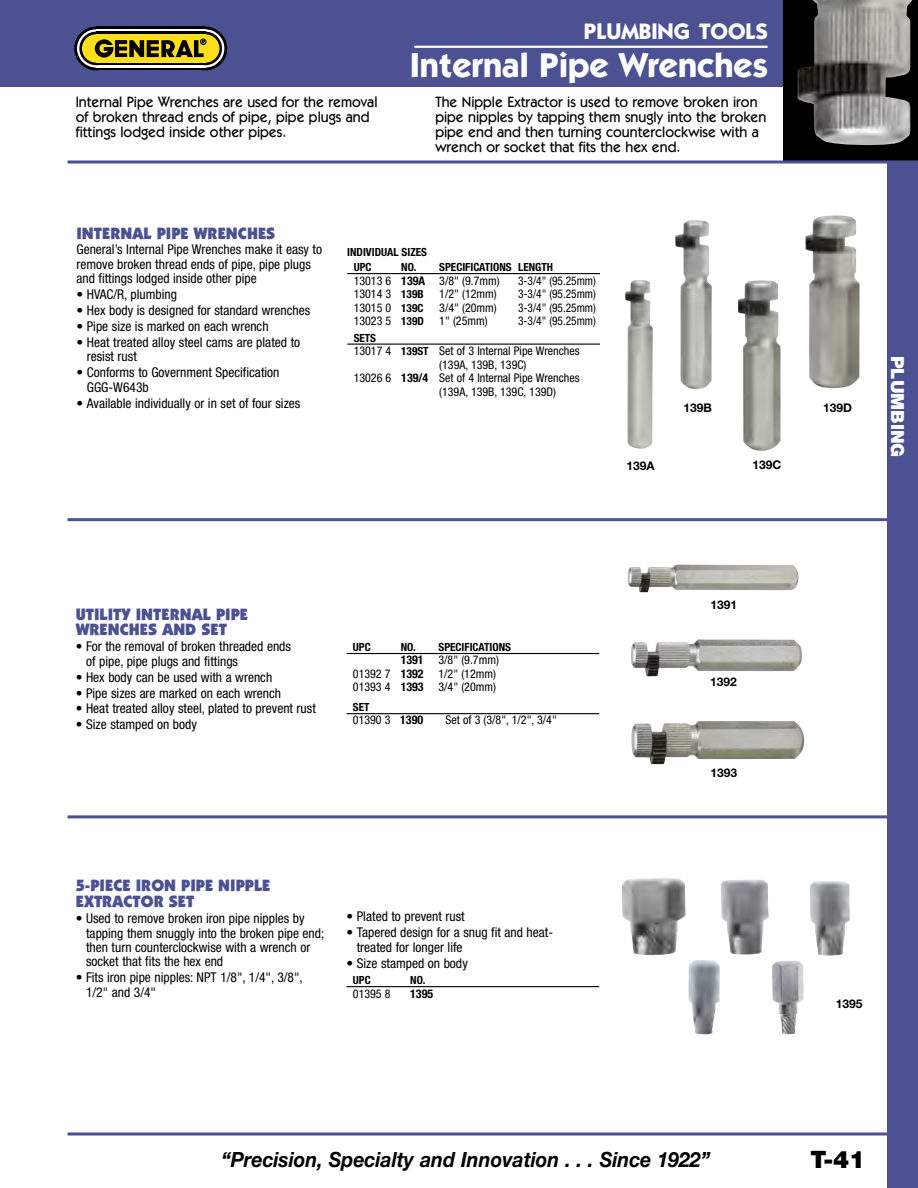
<style>
.page{position:relative;width:918px;height:1188px;background:#fff}
.page>*{position:absolute;margin:0;border:0;box-sizing:border-box;transform-origin:0 0}
.t1{font:700 34.5px "Itc Kabel";color:#fff}
.t2{font:900 24px "Helvetica Neue";color:#000}
.t3{font:700 22.5px "Itc Kabel";color:#fff}
.t4{font:italic 700 21px "Helvetica Neue";color:#000;scale:.93 1}
.t5{font:900 18px "Helvetica Neue";color:#fff}
.t6{font:900 16.5px/15.9px "Itc Kabel";color:#4b5191}
.t7{font:500 15px/15px "Itc Kabel";color:#000;scale:.95 1}
.t8{font:condensed 13.5px/14.4px "Helvetica Neue";color:#000}
.t9{font:condensed 12px/13.5px "Helvetica Neue";color:#000}
.t10{font:condensed 12px "Helvetica Neue";color:#000;scale:.95 1}
.t11{font:700 12px "Helvetica Neue";color:#000}
.t12{font:700 condensed 12px "Helvetica Neue";color:#000}
.t13{font:700 condensed 11.25px/15px "Helvetica Neue";color:#000}
.s1{font-weight:700}
.s2{font-weight:700;font-size:11.25px}
</style>
<div class="page">
<div style="left:888px;top:163px;width:30px;height:1025px;background:#4b5191"></div>
<div style="left:0;top:0;width:783px;height:87px;background:#4b5191"></div>
<div style="left:783px;top:0;width:135px;height:162px;background:#000"></div>
<img style="left:798px;top:0;width:115px;height:145px">
<svg style="left:74px;top:27px;width:44px;height:43px"></svg>
<svg style="left:183px;top:27px;width:44px;height:43px"></svg>
<div style="left:96px;top:27px;width:109px;height:43px;background:#000"></div>
<svg style="left:77px;top:29px;width:38px;height:39px"></svg>
<svg style="left:186px;top:29px;width:38px;height:39px"></svg>
<svg style="left:96px;top:29px;width:109px;height:39px"></svg>
<svg style="left:79px;top:32px;width:34px;height:33px"></svg>
<svg style="left:189px;top:32px;width:33px;height:33px"></svg>
<div style="left:96px;top:32px;width:109px;height:33px;background:#000"></div>
<div style="left:82px;top:34px;width:28px;height:29px;background:#ffdf1b;border-radius:50%"></div>
<div style="left:96px;top:34px;width:109px;height:29px;background:#ffdf1b"></div>
<div style="left:191px;top:34px;width:28px;height:29px;background:#ffdf1b;border-radius:50%"></div>
<svg style="left:95px;top:39px;width:18px;height:19px"></svg>
<div style="left:99px;top:44px;width:10px;height:9px;background:#ffdf1b;border-radius:50%"></div>
<svg style="left:103px;top:39px;width:103px;height:18px"></svg>
<hr style="left:414px;top:46px;width:354px;height:2px;background:#fff">
<svg style="left:68px;top:1132px;width:820px;height:4px;background:#777bab"></svg>
<hr style="left:347px;top:273px;width:253px;height:1px;background:#000">
<hr style="left:347px;top:344px;width:253px;height:1px;background:#000">
<img style="left:805px;top:216px;width:55px;height:172px">
<img style="left:738px;top:280px;width:42px;height:171px">
<img style="left:675px;top:220px;width:37px;height:169px">
<img style="left:625px;top:280px;width:28px;height:169px">
<img style="left:631px;top:639px;width:171px;height:37px">
<img style="left:628px;top:565px;width:170px;height:27px">
<img style="left:631px;top:721px;width:173px;height:43px">
<hr style="left:346px;top:653px;width:253px;height:1px;background:#000">
<hr style="left:346px;top:713px;width:253px;height:1px;background:#000">
<hr style="left:68px;top:815px;width:823px;height:3px;background:#4b5191">
<hr style="left:68px;top:518px;width:821px;height:3px;background:#4b5191">
<img style="left:622px;top:878px;width:64px;height:77px">
<img style="left:720px;top:880px;width:49px;height:75px">
<img style="left:810px;top:881px;width:40px;height:75px">
<img style="left:689px;top:960px;width:31px;height:74px">
<img style="left:772px;top:961px;width:32px;height:73px">
<hr style="left:346px;top:986px;width:253px;height:1px;background:#000">
<svg style="left:68px;top:160px;width:850px;height:4px;background:#7176a6"></svg>
<h3 class="t3" style="left:584px;top:18px;width:186px">PLUMBING TOOLS</h3>
<h1 class="t1" style="left:410px;top:44px;width:359px">Internal Pipe Wrenches</h1>
<p class="t7" style="left:76px;top:94px;width:319px">Internal Pipe Wrenches are used for the removal of broken thread ends of pipe, pipe plugs and fittings lodged inside other pipes.</p>
<p class="t7" style="left:435px;top:94px;width:350px">The Nipple Extractor is used to remove broken iron pipe nipples by tapping them snugly into the broken pipe end and then turning counterclockwise with a wrench or socket that fits the hex end.</p>
<p class="t6" style="left:76px;top:225px;width:200px">INTERNAL PIPE WRENCHES</p>
<p class="t8" style="left:76px;top:242px;width:247px">General’s Internal Pipe Wrenches make it easy to remove broken thread ends of pipe, pipe plugs and fittings lodged inside other pipe</p>
<p class="t8" style="left:76px;top:287px;width:102px">• HVAC/R, plumbing</p>
<p class="t8" style="left:76px;top:303px;width:235px">• Hex body is designed for standard wrenches</p>
<p class="t8" style="left:76px;top:319px;width:194px">• Pipe size is marked on each wrench</p>
<p class="t8" style="left:87px;top:335px;width:215px;text-indent:-10px">• Heat treated alloy steel cams are plated to resist rust</p>
<p class="t8" style="left:87px;top:365px;width:194px;text-indent:-10px">• Conforms to Government Specification<br>GGG-W643b</p>
<p class="t8" style="left:76px;top:395px;width:225px">• Available individually or in set of four sizes</p>
<p class="t13" style="left:354px;top:244px;width:75px;text-indent:-6px">INDIVIDUAL SIZES<br>UPC</p>
<p class="t13" style="left:401px;top:259px;width:153px">NO. SPECIFICATIONS LENGTH</p>
<p class="t9" style="left:354px;top:273px;width:147px">13013 6 <span class="s1">139A</span> 3/8" (9.7mm)</p>
<p class="t10" style="left:518px;top:273px;width:83px">3-3/4" (95.25mm)</p>
<p class="t9" style="left:354px;top:287px;width:72px">13014 3 <span class="s2">139B</span></p>
<p class="t9" style="left:439px;top:287px;width:59px">1/2" (12mm)</p>
<p class="t10" style="left:518px;top:287px;width:83px">3-3/4" (95.25mm)</p>
<p class="t9" style="left:354px;top:300px;width:71px">13015 0 <span class="s2">139C</span></p>
<p class="t9" style="left:439px;top:300px;width:59px">3/4" (20mm)</p>
<p class="t10" style="left:518px;top:300px;width:83px">3-3/4" (95.25mm)</p>
<p class="t9" style="left:354px;top:314px;width:72px">13023 5 <span class="s2">139D</span></p>
<p class="t9" style="left:439px;top:314px;width:50px">1" (25mm)</p>
<p class="t10" style="left:518px;top:314px;width:83px">3-3/4" (95.25mm)</p>
<p class="t13" style="left:354px;top:330px;width:24px">SETS</p>
<p class="t9" style="left:354px;top:344px;width:228px">13017 4 <span class="s2">139ST</span> Set of 3 Internal Pipe Wrenches</p>
<p class="t9" style="left:439px;top:357px;width:89px">(139A, 139B, 139C)</p>
<p class="t9" style="left:354px;top:371px;width:228px">13026 6 <span class="s1">139/4</span> Set of 4 Internal Pipe Wrenches</p>
<p class="t9" style="left:439px;top:384px;width:118px">(139A, 139B, 139C, 139D)</p>
<p class="t11" style="left:684px;top:400px;width:30px">139B</p>
<p class="t11" style="left:823px;top:400px;width:30px">139D</p>
<p class="t11" style="left:626px;top:458px;width:30px">139A</p>
<p class="t11" style="left:753px;top:457px;width:30px">139C</p>
<h3 class="t5" style="left:908px;top:356px;width:103px;rotate:90deg">PLUMBING</h3>
<p class="t6" style="left:76px;top:606px;width:174px">UTILITY INTERNAL PIPE<br>WRENCHES AND SET</p>
<p class="t8" style="left:86px;top:639px;width:206px;text-indent:-10px">• For the removal of broken threaded ends of pipe, pipe plugs and fittings</p>
<p class="t8" style="left:76px;top:670px;width:198px">• Hex body can be used with a wrench</p>
<p class="t8" style="left:76px;top:685px;width:207px">• Pipe sizes are marked on each wrench</p>
<p class="t8" style="left:76px;top:701px;width:242px">• Heat treated alloy steel, plated to prevent rust</p>
<p class="t8" style="left:76px;top:717px;width:123px">• Size stamped on body</p>
<p class="t13" style="left:353px;top:639px;width:19px">UPC</p>
<p class="t13" style="left:401px;top:639px;width:112px">NO. SPECIFICATIONS</p>
<p class="t9" style="left:353px;top:653px;width:148px;text-indent:48px"><span class="s1">1391</span> 3/8" (9.7mm)<br>01392 7 <span class="s1">1392</span> 1/2" (12mm)<br>01393 4 <span class="s1">1393</span> 3/4" (20mm)</p>
<p class="t13" style="left:353px;top:699px;width:18px">SET</p>
<p class="t9" style="left:353px;top:713px;width:72px">01390 3 <span class="s1">1390</span></p>
<p class="t9" style="left:445px;top:713px;width:113px">Set of 3 (3/8", 1/2", 3/4"</p>
<p class="t6" style="left:76px;top:877px;width:196px">5-PIECE IRON PIPE NIPPLE<br>EXTRACTOR SET</p>
<p class="t8" style="left:86px;top:911px;width:240px;text-indent:-10px">• Used to remove broken iron pipe nipples by tapping them snuggly into the broken pipe end; then turn counterclockwise with a wrench or socket that fits the hex end</p>
<p class="t8" style="left:86px;top:970px;width:218px;text-indent:-10px">• Fits iron pipe nipples: NPT 1/8", 1/4", 3/8",<br>1/2" and 3/4"</p>
<p class="t8" style="left:347px;top:909px;width:120px">• Plated to prevent rust</p>
<p class="t8" style="left:357px;top:925px;width:198px;text-indent:-10px">• Tapered design for a snug fit and heat&shy;treated for longer life</p>
<p class="t8" style="left:347px;top:956px;width:123px">• Size stamped on body</p>
<p class="t13" style="left:353px;top:972px;width:19px">UPC</p>
<p class="t13" style="left:410px;top:972px;width:17px">NO.</p>
<p class="t9" style="left:353px;top:987px;width:39px">01395 8</p>
<p class="t12" style="left:410px;top:986px;width:25px">1395</p>
<p class="t11" style="left:710px;top:597px;width:28px">1391</p>
<p class="t11" style="left:710px;top:675px;width:28px">1392</p>
<p class="t11" style="left:711px;top:765px;width:28px">1393</p>
<p class="t11" style="left:836px;top:997px;width:28px">1395</p>
<h3 class="t4" style="left:221px;top:1146px;width:527px">“Precision, Specialty and Innovation . . . Since 1922”</h3>
<h2 class="t2" style="left:811px;top:1145px;width:56px">T-41</h2>
</div>
